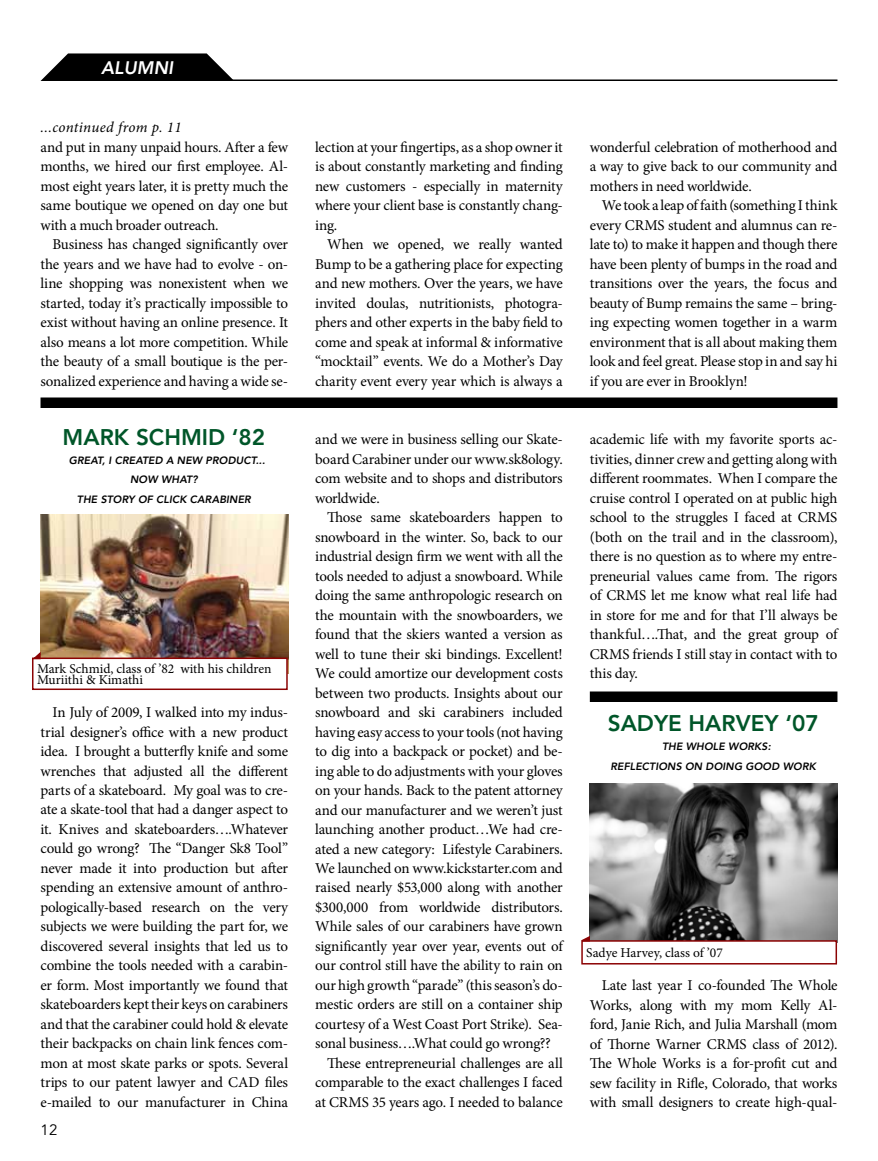
<style>
.page{position:relative;width:878px;height:1161px;background:#fff}
.page>*{position:absolute;margin:0;border:0;box-sizing:border-box;transform-origin:0 0}
.t1{font:800 22.5px "Avenir LT Std";color:#005629}
.t2{font:italic 800 18px "Avenir LT Std";letter-spacing:.01em;color:#fff}
.t3{font:15px/19.5px "Minion Pro";letter-spacing:-.015em;color:#000;text-align:justify}
.t4{font:italic 15px "Minion Pro";letter-spacing:.02em;color:#000}
.t5{font:15px "Avenir";color:#000}
.t6{font:13.5px/11.2px "Minion Pro";color:#000}
.t7{font:italic 800 10.5px/19.4px "Avenir LT Std";letter-spacing:.01em;color:#000}
</style>
<div class="page">
<hr style="left:45px;top:80px;width:792px;height:1px;background:#000">
<svg style="left:40px;top:53px;width:194px;height:28px"></svg>
<img style="left:40px;top:515px;width:248px;height:143px">
<div style="left:32px;top:658px;width:256px;height:32px;border:2px solid #8b0304"></div>
<svg style="left:32px;top:650px;width:9px;height:11px"></svg>
<img style="left:589px;top:783px;width:248px;height:157px">
<div style="left:581px;top:940px;width:256px;height:25px;border:2px solid #8b0304"></div>
<svg style="left:581px;top:935px;width:9px;height:8px"></svg>
<div style="left:40px;top:398px;width:797px;height:10px;background:#000"></div>
<div style="left:590px;top:692px;width:247px;height:10px;background:#000"></div>
<p class="t2" style="left:101px;top:57px;width:74px">ALUMNI</p>
<p class="t4" style="left:40px;top:117px;width:143px">...continued from p. 11</p>
<p class="t3" style="left:40px;top:137px;width:249px">and put in many unpaid hours. After a few months, we hired our first employee. Al&shy;most eight years later, it is pretty much the same boutique we opened on day one but with a much broader outreach.</p>
<p class="t3" style="left:40px;top:235px;width:249px;text-indent:12px">Business has changed significantly over the years and we have had to evolve - on&shy;line shopping was nonexistent when we started, today it’s practically impossible to exist without having an online presence. It also means a lot more competition. While the beauty of a small boutique is the per&shy;sonalized experience and having a wide se-</p>
<h1 class="t1" style="left:63px;top:423px;width:204px">MARK SCHMID ‘82</h1>
<p class="t7" style="left:69px;top:451px;width:198px">GREAT, I CREATED A NEW PRODUCT...</p>
<p class="t7" style="left:130px;top:470px;width:69px">NOW WHAT?</p>
<p class="t7" style="left:77px;top:489px;width:175px">THE STORY OF CLICK CARABINER</p>
<p class="t6" style="left:37px;top:663px;width:236px">Mark Schmid, class of ’82 with his children<br>Muriithi &amp; Kimathi</p>
<p class="t3" style="left:40px;top:703px;width:249px;text-indent:12px">In July of 2009, I walked into my indus&shy;trial designer’s office with a new product idea. I brought a butterfly knife and some wrenches that adjusted all the different parts of a skateboard. My goal was to cre&shy;ate a skate-tool that had a danger aspect to it. Knives and skateboarders….Whatever could go wrong? The “Danger Sk8 Tool” never made it into production but after spending an extensive amount of anthro&shy;pologically-based research on the very subjects we were building the part for, we discovered several insights that led us to combine the tools needed with a carabin&shy;er form. Most importantly we found that skateboarders kept their keys on carabiners and that the carabiner could hold &amp; elevate their backpacks on chain link fences com&shy;mon at most skate parks or spots. Several trips to our patent lawyer and CAD files e-mailed to our manufacturer in China</p>
<p class="t5" style="left:40px;top:1121px;width:18px">12</p>
<p class="t3" style="left:315px;top:137px;width:249px">lection at your fingertips, as a shop owner it is about constantly marketing and finding new customers - especially in maternity where your client base is constantly chang&shy;ing.</p>
<p class="t3" style="left:315px;top:235px;width:249px;text-indent:12px">When we opened, we really wanted Bump to be a gathering place for expecting and new mothers. Over the years, we have invited doulas, nutritionists, photogra&shy;phers and other experts in the baby field to come and speak at informal &amp; informative “mocktail” events. We do a Mother’s Day charity event every year which is always a</p>
<p class="t3" style="left:315px;top:430px;width:249px">and we were in business selling our Skate&shy;board Carabiner under our www.sk8ology. com website and to shops and distributors worldwide.</p>
<p class="t3" style="left:327px;top:508px;width:237px">Those same skateboarders happen to</p>
<p class="t3" style="left:315px;top:527px;width:249px">snowboard in the winter. So, back to our</p>
<p class="t3" style="left:315px;top:547px;width:249px">industrial design firm we went with all the</p>
<p class="t3" style="left:315px;top:566px;width:249px">tools needed to adjust a snowboard. While</p>
<p class="t3" style="left:315px;top:586px;width:249px">doing the same anthropologic research on</p>
<p class="t3" style="left:315px;top:605px;width:249px">the mountain with the snowboarders, we</p>
<p class="t3" style="left:315px;top:625px;width:249px">found that the skiers wanted a version as</p>
<p class="t3" style="left:315px;top:644px;width:249px">well to tune their ski bindings. Excellent!</p>
<p class="t3" style="left:315px;top:664px;width:249px">We could amortize our development costs</p>
<p class="t3" style="left:315px;top:683px;width:249px">between two products. Insights about our</p>
<p class="t3" style="left:315px;top:703px;width:249px">snowboard and ski carabiners included</p>
<p class="t3" style="left:315px;top:722px;width:249px">having easy access to your tools (not having</p>
<p class="t3" style="left:315px;top:742px;width:249px">to dig into a backpack or pocket) and be-</p>
<p class="t3" style="left:315px;top:761px;width:249px">ing able to do adjustments with your gloves</p>
<p class="t3" style="left:315px;top:781px;width:249px">on your hands. Back to the patent attorney</p>
<p class="t3" style="left:315px;top:800px;width:249px">and our manufacturer and we weren’t just</p>
<p class="t3" style="left:315px;top:820px;width:249px">launching another product…We had cre-</p>
<p class="t3" style="left:315px;top:839px;width:249px">ated a new category: Lifestyle Carabiners.</p>
<p class="t3" style="left:315px;top:859px;width:249px">We launched on www.kickstarter.com and</p>
<p class="t3" style="left:315px;top:878px;width:249px">raised nearly $53,000 along with another</p>
<p class="t3" style="left:315px;top:898px;width:249px">$300,000 from worldwide distributors.</p>
<p class="t3" style="left:315px;top:917px;width:249px">While sales of our carabiners have grown</p>
<p class="t3" style="left:315px;top:937px;width:249px">significantly year over year, events out of</p>
<p class="t3" style="left:315px;top:956px;width:249px">our control still have the ability to rain on</p>
<p class="t3" style="left:315px;top:976px;width:249px">our high growth “parade” (this season’s do-</p>
<p class="t3" style="left:315px;top:995px;width:249px">mestic orders are still on a container ship</p>
<p class="t3" style="left:315px;top:1015px;width:249px">courtesy of a West Coast Port Strike). Sea-</p>
<p class="t3" style="left:315px;top:1034px;width:237px">sonal business….What could go wrong??</p>
<p class="t3" style="left:327px;top:1054px;width:237px">These entrepreneurial challenges are all</p>
<p class="t3" style="left:315px;top:1073px;width:249px">comparable to the exact challenges I faced</p>
<p class="t3" style="left:315px;top:1093px;width:249px">at CRMS 35 years ago. I needed to balance</p>
<p class="t3" style="left:590px;top:137px;width:249px">wonderful celebration of motherhood and a way to give back to our community and mothers in need worldwide.</p>
<p class="t3" style="left:590px;top:196px;width:249px;text-indent:12px">We took a leap of faith (something I think every CRMS student and alumnus can re&shy;late to) to make it happen and though there have been plenty of bumps in the road and transitions over the years, the focus and beauty of Bump remains the same – bring&shy;ing expecting women together in a warm environment that is all about making them look and feel great. Please stop in and say hi if you are ever in Brooklyn!</p>
<p class="t3" style="left:590px;top:430px;width:249px">academic life with my favorite sports ac&shy;tivities, dinner crew and getting along with different roommates. When I compare the cruise control I operated on at public high school to the struggles I faced at CRMS (both on the trail and in the classroom), there is no question as to where my entre&shy;preneurial values came from. The rigors of CRMS let me know what real life had in store for me and for that I’ll always be thankful….That, and the great group of CRMS friends I still stay in contact with to this day.</p>
<h1 class="t1" style="left:607px;top:710px;width:212px">SADYE HARVEY ‘07</h1>
<p class="t7" style="left:610px;top:737px;width:207px;text-indent:52px">THE WHOLE WORKS:<br>REFLECTIONS ON DOING GOOD WORK</p>
<p class="t6" style="left:586px;top:947px;width:138px">Sadye Harvey, class of ’07</p>
<p class="t3" style="left:590px;top:976px;width:249px;text-indent:12px">Late last year I co-founded The Whole Works, along with my mom Kelly Al&shy;ford, Janie Rich, and Julia Marshall (mom of Thorne Warner CRMS class of 2012).<br>The Whole Works is a for-profit cut and sew facility in Rifle, Colorado, that works with small designers to create high-qual-</p>
</div>
